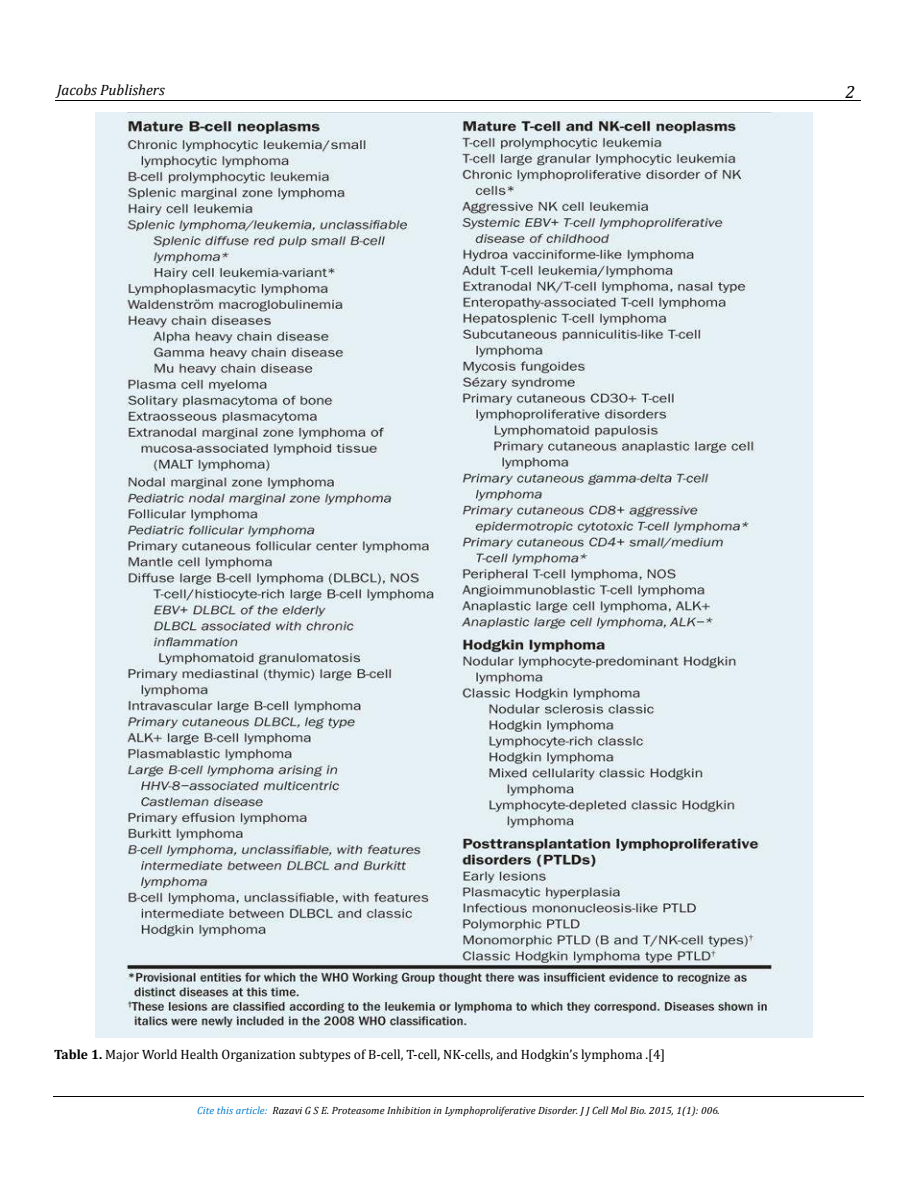
<style>
.page{position:relative;width:918px;height:1188px;background:#fff}
.page>*{position:absolute;margin:0;border:0;box-sizing:border-box;transform-origin:0 0}
.t1{font:italic 18px "Cambria";color:#000}
.t2{font:italic 15px "Cambria";color:#000}
.t3{font:13.5px "Cambria";color:#000}
.t4{font:italic 10.5px "Cambria";letter-spacing:.01em;color:#000}
.s1{font-weight:700}
.s2{color:#007ac9}
</style>
<div class="page">
<hr style="left:55px;top:101px;width:806px;height:1px;background:#000103">
<hr style="left:53px;top:1096px;width:810px;height:1px;background:#000103">
<img style="left:95px;top:113px;width:718px;height:924px">
<h2 class="t2" style="left:57px;top:84px;width:109px">Jacobs Publishers</h2>
<h1 class="t1" style="left:845px;top:86px;width:11px">2</h1>
<p class="t3" style="left:54px;top:1049px;width:613px"><span class="s1">Table 1.</span> Major World Health Organization subtypes of B-cell, T-cell, NK-cells, and Hodgkin’s lymphoma .[4]</p>
<p class="t4" style="left:197px;top:1106px;width:524px"><span class="s2">Cite this article:</span> Razavi G S E. Proteasome Inhibition in Lymphoproliferative Disorder. J J Cell Mol Bio. 2015, 1(1): 006.</p>
</div>
